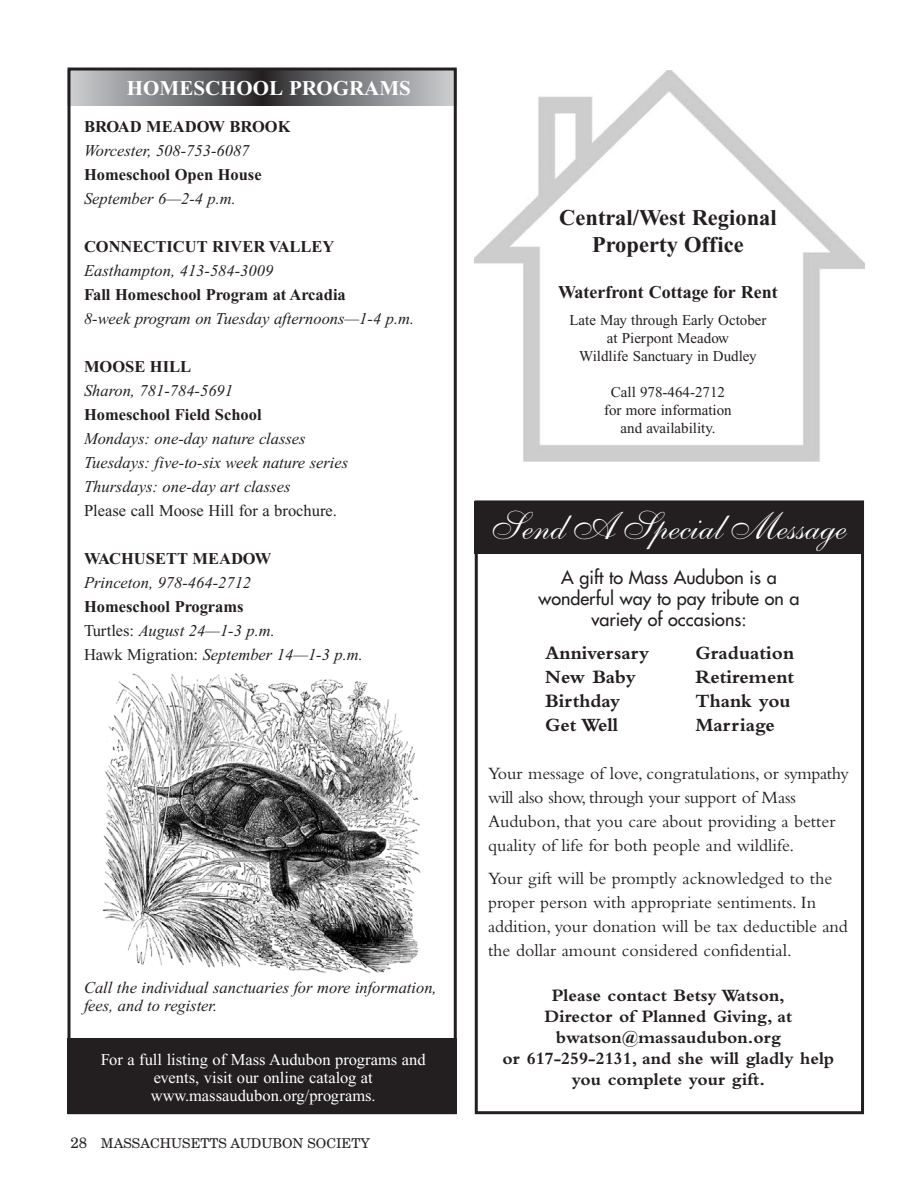
<style>
.page{position:relative;width:904px;height:1202px;background:#fff}
.page>*{position:absolute;margin:0;border:0;box-sizing:border-box;transform-origin:0 0}
.t1{font:39px "Shelley Allegro Script";color:#fff}
.t2{font:700 22.5px/27px "Times New Roman";color:#231f20;text-align:center}
.t3{font:700 21px "Times New Roman";color:#fff}
.t4{font:700 19.5px "Bembo";color:#231f20}
.t5{font:18px/24px "Bembo";color:#231f20}
.t6{font:700 18px/21px "Bembo";color:#231f20;text-align:center}
.t7{font:18px/21px "Futura";color:#231f20;text-align:center}
.t8{font:700 18px "Times New Roman";color:#231f20}
.t9{font:italic 16.5px/24px "Times New Roman";color:#231f20}
.t10{font:700 16.5px "Times New Roman";color:#231f20}
.t11{font:16.5px/18px "Times New Roman";color:#fff;text-align:center}
.t12{font:16.5px "Times New Roman";color:#231f20}
.t13{font:15px/18px "Times New Roman";color:#231f20;text-align:center}
.t14{font:13.5px "New Century Schlbk";color:#231f20}
.s1{font-weight:700;font-style:normal}
.s2{font-style:normal}
.s3{font-size:15px}
</style>
<div class="page">
<img style="left:475px;top:70px;width:389px;height:391px">
<div style="left:68px;top:1038px;width:389px;height:76px;background:#231f20"></div>
<div style="left:215px;top:70px;width:94px;height:35px;background:#555658"></div>
<div style="left:219px;top:70px;width:86px;height:35px;background:#515254"></div>
<div style="left:223px;top:70px;width:78px;height:35px;background:#4e4e50"></div>
<div style="left:227px;top:70px;width:70px;height:35px;background:#4a4a4c"></div>
<div style="left:231px;top:70px;width:63px;height:35px;background:#464648"></div>
<div style="left:235px;top:70px;width:55px;height:35px;background:#434244"></div>
<div style="left:238px;top:70px;width:48px;height:35px;background:#3f3e40"></div>
<div style="left:241px;top:70px;width:42px;height:35px;background:#3c3b3c"></div>
<div style="left:244px;top:70px;width:36px;height:35px;background:#383738"></div>
<div style="left:247px;top:70px;width:30px;height:35px;background:#343234"></div>
<div style="left:250px;top:70px;width:25px;height:35px;background:#312e30"></div>
<div style="left:253px;top:70px;width:19px;height:35px;background:#2d2a2b"></div>
<div style="left:255px;top:70px;width:14px;height:35px;background:#292627"></div>
<div style="left:259px;top:70px;width:6px;height:35px;background:#252122"></div>
<div style="left:68px;top:68px;width:389px;height:1046px;border:3px solid #231f20"></div>
<img style="left:103px;top:674px;width:317px;height:299px">
<div style="left:475px;top:500px;width:389px;height:614px;border:3px solid #231f20"></div>
<div style="left:475px;top:501px;width:389px;height:53px;background:#231f20"></div>
<p class="t3" style="left:127px;top:81px;width:285px">HOMESCHOOL PROGRAMS</p>
<p class="t10" style="left:84px;top:121px;width:208px">BROAD MEADOW BROOK</p>
<p class="t9" style="left:84px;top:140px;width:167px">Worcester, 508-753-6087</p>
<p class="t10" style="left:84px;top:169px;width:179px">Homeschool Open House</p>
<p class="t9" style="left:84px;top:188px;width:154px">September 6—2-4 p.m.</p>
<p class="t10" style="left:84px;top:241px;width:252px">CONNECTICUT RIVER VALLEY</p>
<p class="t9" style="left:84px;top:260px;width:191px">Easthampton, 413-584-3009</p>
<p class="t10" style="left:84px;top:289px;width:263px">Fall Homeschool Program at Arcadia</p>
<p class="t9" style="left:84px;top:308px;width:332px">8-week program on Tuesday afternoons—1-4 p.m.</p>
<p class="t10" style="left:84px;top:361px;width:109px">MOOSE HILL</p>
<p class="t9" style="left:84px;top:380px;width:151px">Sharon, 781-784-5691</p>
<p class="t10" style="left:84px;top:409px;width:179px">Homeschool Field School</p>
<p class="t9" style="left:84px;top:428px;width:266px">Mondays: one-day nature classes<br>Tuesdays: five-to-six week nature series<br>Thursdays: one-day art classes</p>
<p class="t12" style="left:84px;top:504px;width:255px">Please call Moose Hill for a brochure.</p>
<p class="t10" style="left:84px;top:553px;width:189px">WACHUSETT MEADOW</p>
<p class="t9" style="left:84px;top:572px;width:169px">Princeton, 978-464-2712</p>
<p class="t9" style="left:84px;top:596px;width:280px"><span class="s1">Homeschool Programs<br></span><span class="s2">Turtles:</span> August 24—1-3 p.m.<br><span class="s2">Hawk Migration:</span> September 14—1-3 p.m.</p>
<p class="t9" style="left:84px;top:980px;width:354px;line-height:18px">Call the individual sanctuaries for more information, fees, and to register.</p>
<p class="t11" style="left:101px;top:1052px;width:326px">For a full listing of Mass Audubon programs and events, visit our online catalog at www.massaudubon.org/programs.</p>
<p class="t14" style="left:70px;top:1137px;width:301px"><span class="s3">28</span> MASSACHUSETTS AUDUBON SOCIETY</p>
<h2 class="t2" style="left:559px;top:207px;width:219px">Central/West Regional<br>Property Office</h2>
<p class="t8" style="left:558px;top:286px;width:221px">Waterfront Cottage for Rent</p>
<p class="t13" style="left:569px;top:312px;width:199px">Late May through Early October at Pierpont Meadow<br>Wildlife Sanctuary in Dudley</p>
<p class="t13" style="left:604px;top:384px;width:129px">Call 978-464-2712 for more information and availability.</p>
<h1 class="t1" style="left:492px;top:515px;width:356px">Send A Special Message</h1>
<p class="t7" style="left:538px;top:567px;width:263px">A gift to Mass Audubon is a wonderful way to pay tribute on a variety of occasions:</p>
<p class="t4" style="left:545px;top:645px;width:106px">Anniversary</p>
<p class="t4" style="left:696px;top:645px;width:100px">Graduation</p>
<p class="t4" style="left:545px;top:669px;width:92px">New Baby</p>
<p class="t4" style="left:696px;top:669px;width:100px">Retirement</p>
<p class="t4" style="left:545px;top:693px;width:77px">Birthday</p>
<p class="t4" style="left:696px;top:693px;width:97px">Thank you</p>
<p class="t4" style="left:545px;top:717px;width:74px">Get Well</p>
<p class="t4" style="left:696px;top:717px;width:81px">Marriage</p>
<p class="t5" style="left:488px;top:762px;width:362px">Your message of love, congratulations, or sympathy will also show, through your support of Mass Audubon, that you care about providing a better quality of life for both people and wildlife.</p>
<p class="t5" style="left:488px;top:867px;width:361px">Your gift will be promptly acknowledged to the proper person with appropriate sentiments. In addition, your donation will be tax deductible and the dollar amount considered confidential.</p>
<p class="t6" style="left:503px;top:986px;width:333px">Please contact Betsy Watson,<br>Director of Planned Giving, at bwatson@massaudubon.org<br>or 617-259-2131, and she will gladly help you complete your gift.</p>
</div>
